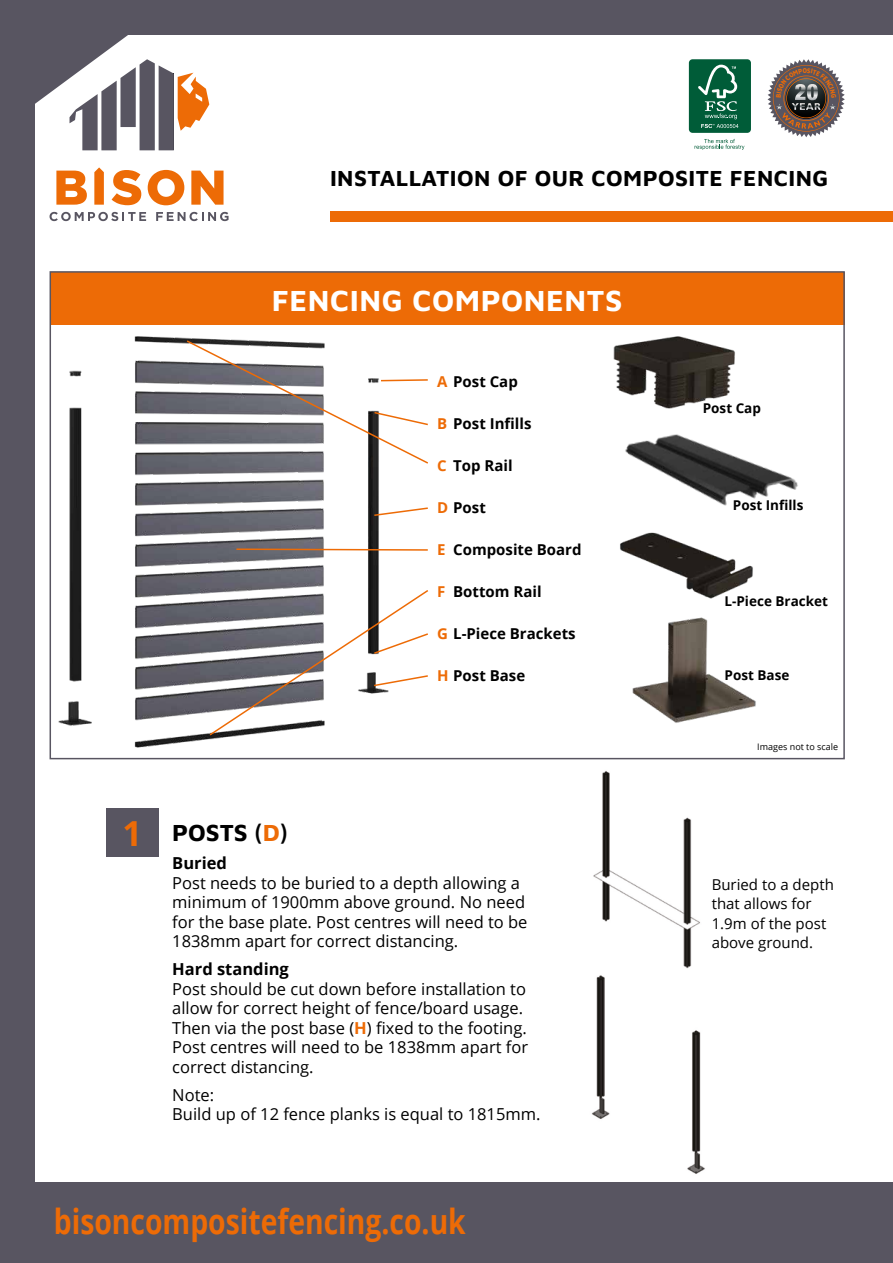
<style>
.page{position:relative;width:893px;height:1263px;background:#fff}
.page>*{position:absolute;margin:0;border:0;box-sizing:border-box;transform-origin:0 0}
.t1{font:700 34.5px "Open Sans";color:#ed6b06;scale:.82 1}
.t2{font:700 34.5px "Open Sans";color:#ed6b06}
.t3{font:700 30px "Maven Pro";letter-spacing:.02em;color:#fff}
.t4{font:700 24px "Maven Pro";color:#000}
.t5{font:700 22.5px "Maven Pro";letter-spacing:.02em;color:#000}
.t6{font:16.5px/19.5px "Open Sans";color:#000}
.t7{font:700 16.5px "Open Sans";color:#000}
.t8{font:700 15px "Open Sans";color:#000}
.t9{font:15px/19.5px "Open Sans";color:#000}
.t10{font:700 13.5px "Open Sans";color:#000}
.t11{font:9px "Open Sans";color:#000}
.s1{color:#ed6b06}
.s2{font-weight:500}
.s3{font-weight:700;color:#ed6b06}
</style>
<div class="page">
<div style="left:50px;top:272px;width:795px;height:52px;background:#ed6b06"></div>
<div style="left:0;top:1182px;width:893px;height:81px;background:#585561"></div>
<div style="left:0;top:0;width:893px;height:34px;background:#585561"></div>
<div style="left:0;top:0;width:34px;height:1263px;background:#585561"></div>
<img style="left:613px;top:336px;width:122px;height:72px">
<img style="left:625px;top:408px;width:173px;height:98px">
<img style="left:620px;top:532px;width:133px;height:67px">
<div style="left:330px;top:211px;width:563px;height:10px;background:#ed6b06"></div>
<div style="left:689px;top:59px;width:62px;height:74px;background:#005c38;border-radius:4px"></div>
<svg style="left:695px;top:139px;width:49px;height:11px"></svg>
<svg style="left:698px;top:65px;width:40px;height:63px"></svg>
<div style="left:106px;top:808px;width:53px;height:49px;background:#585561"></div>
<svg style="left:56px;top:171px;width:31px;height:34px"></svg>
<svg style="left:112px;top:170px;width:29px;height:35px"></svg>
<svg style="left:148px;top:170px;width:36px;height:35px"></svg>
<svg style="left:191px;top:171px;width:33px;height:34px"></svg>
<svg style="left:94px;top:167px;width:10px;height:38px"></svg>
<svg style="left:50px;top:212px;width:96px;height:9px"></svg>
<svg style="left:156px;top:212px;width:73px;height:9px"></svg>
<svg style="left:34px;top:34px;width:175px;height:116px"></svg>
<img style="left:50px;top:329px;width:329px;height:425px">
<img style="left:632px;top:617px;width:124px;height:106px">
<svg style="left:373px;top:506px;width:55px;height:11px"></svg>
<svg style="left:208px;top:588px;width:221px;height:149px"></svg>
<svg style="left:235px;top:548px;width:193px;height:3px"></svg>
<svg style="left:185px;top:339px;width:243px;height:126px"></svg>
<img style="left:591px;top:771px;width:114px;height:403px">
<svg style="left:767px;top:59px;width:78px;height:78px"></svg>
<h3 class="t5" style="left:330px;top:163px;width:500px">INSTALLATION OF OUR COMPOSITE FENCING</h3>
<h2 class="t3" style="left:272px;top:280px;width:352px">FENCING COMPONENTS</h2>
<p class="t8" style="left:437px;top:370px;width:82px"><span class="s1">A</span> Post Cap</p>
<p class="t8" style="left:437px;top:412px;width:96px"><span class="s1">B</span> Post Infills</p>
<p class="t8" style="left:437px;top:454px;width:77px"><span class="s1">C</span> Top Rail</p>
<p class="t8" style="left:437px;top:496px;width:50px"><span class="s1">D</span> Post</p>
<p class="t8" style="left:437px;top:538px;width:146px"><span class="s1">E</span> Composite Board</p>
<p class="t8" style="left:437px;top:581px;width:106px"><span class="s1">F</span> Bottom Rail</p>
<p class="t8" style="left:437px;top:623px;width:140px"><span class="s1">G</span> L-Piece Brackets</p>
<p class="t8" style="left:437px;top:665px;width:90px"><span class="s1">H</span> Post Base</p>
<h1 class="t2" style="left:123px;top:809px;width:21px">1</h1>
<h3 class="t4" style="left:172px;top:816px;width:117px">POSTS <span class="s2">(</span><span class="s1">D</span><span class="s2">)</span></h3>
<p class="t7" style="left:172px;top:852px;width:56px">Buried</p>
<p class="t6" style="left:172px;top:873px;width:357px">Post needs to be buried to a depth allowing a minimum of 1900mm above ground. No need for the base plate. Post centres will need to be 1838mm apart for correct distancing.</p>
<p class="t7" style="left:172px;top:958px;width:118px">Hard standing</p>
<p class="t6" style="left:172px;top:979px;width:357px">Post should be cut down before installation to allow for correct height of fence/board usage.<br>Then via the post base (<span class="s3">H</span>) fixed to the footing.<br>Post centres will need to be 1838mm apart for correct distancing.</p>
<p class="t6" style="left:172px;top:1085px;width:370px">Note:<br>Build up of 12 fence planks is equal to 1815mm.</p>
<h1 class="t1" style="left:54px;top:1197px;width:504px">bisoncompositefencing.co.uk</h1>
<p class="t10" style="left:703px;top:398px;width:60px">Post Cap</p>
<p class="t10" style="left:733px;top:496px;width:72px">Post Infills</p>
<p class="t10" style="left:724px;top:591px;width:105px">L-Piece Bracket</p>
<p class="t10" style="left:724px;top:665px;width:66px">Post Base</p>
<p class="t11" style="left:757px;top:741px;width:82px">Images not to scale</p>
<p class="t9" style="left:712px;top:874px;width:124px">Buried to a depth that allows for<br>1.9m of the post above ground.</p>
</div>
